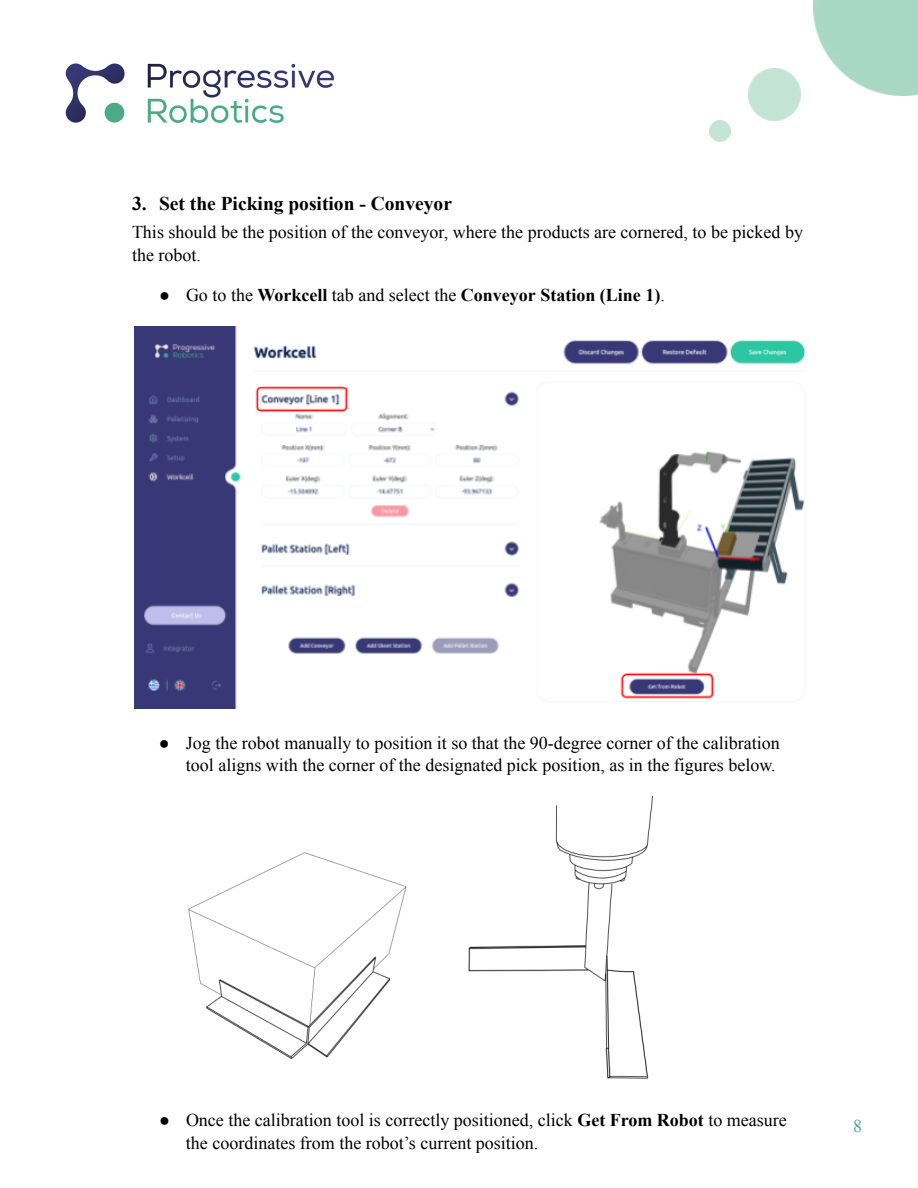
<style>
.page{position:relative;width:918px;height:1188px;background:#fff}
.page>*{position:absolute;margin:0;border:0;box-sizing:border-box;transform-origin:0 0}
.t1{font:700 19.5px "Times New Roman";color:#000}
.t2{font:18px/22.4px "Times New Roman";color:#000}
.t3{font:700 18px "Times New Roman";color:#000}
.t4{font:18px "Times New Roman";color:#4aac86}
.s1{font-family:"Arial";font-weight:400}
.s2{font-weight:400}
.s3{font-family:"Arial"}
.s4{font-weight:700}
</style>
<div class="page">
<img style="left:134px;top:327px;width:672px;height:381px">
<img style="left:188px;top:797px;width:465px;height:282px">
<img style="left:65px;top:63px;width:269px;height:60px">
<img style="left:748px;top:69px;width:52px;height:51px">
<img style="left:709px;top:120px;width:21px;height:22px">
<img style="left:814px;top:0;width:104px;height:96px">
<p class="t1" style="left:132px;top:190px;width:322px">3. Set the Picking position - Conveyor</p>
<p class="t2" style="left:132px;top:221px;width:673px">This should be the position of the conveyor, where the products are cornered, to be picked by the robot.</p>
<p class="t3" style="left:159px;top:283px;width:507px"><span class="s1">●</span> <span class="s2">Go to the</span> Workcell <span class="s2">tab and select the</span> Conveyor Station (Line 1)<span class="s2">.</span></p>
<p class="t2" style="left:159px;top:731px;width:622px;text-align:right"><span class="s3">●</span> Jog the robot manually to position it so that the 90-degree corner of the calibration tool aligns with the corner of the designated pick position, as in the figures below.</p>
<p class="t2" style="left:186px;top:1109px;width:602px;text-indent:-27px"><span class="s3">●</span> Once the calibration tool is correctly positioned, click <span class="s4">Get From Robot</span> to measure the coordinates from the robot’s current position.</p>
<p class="t4" style="left:853px;top:1114px;width:10px">8</p>
</div>
